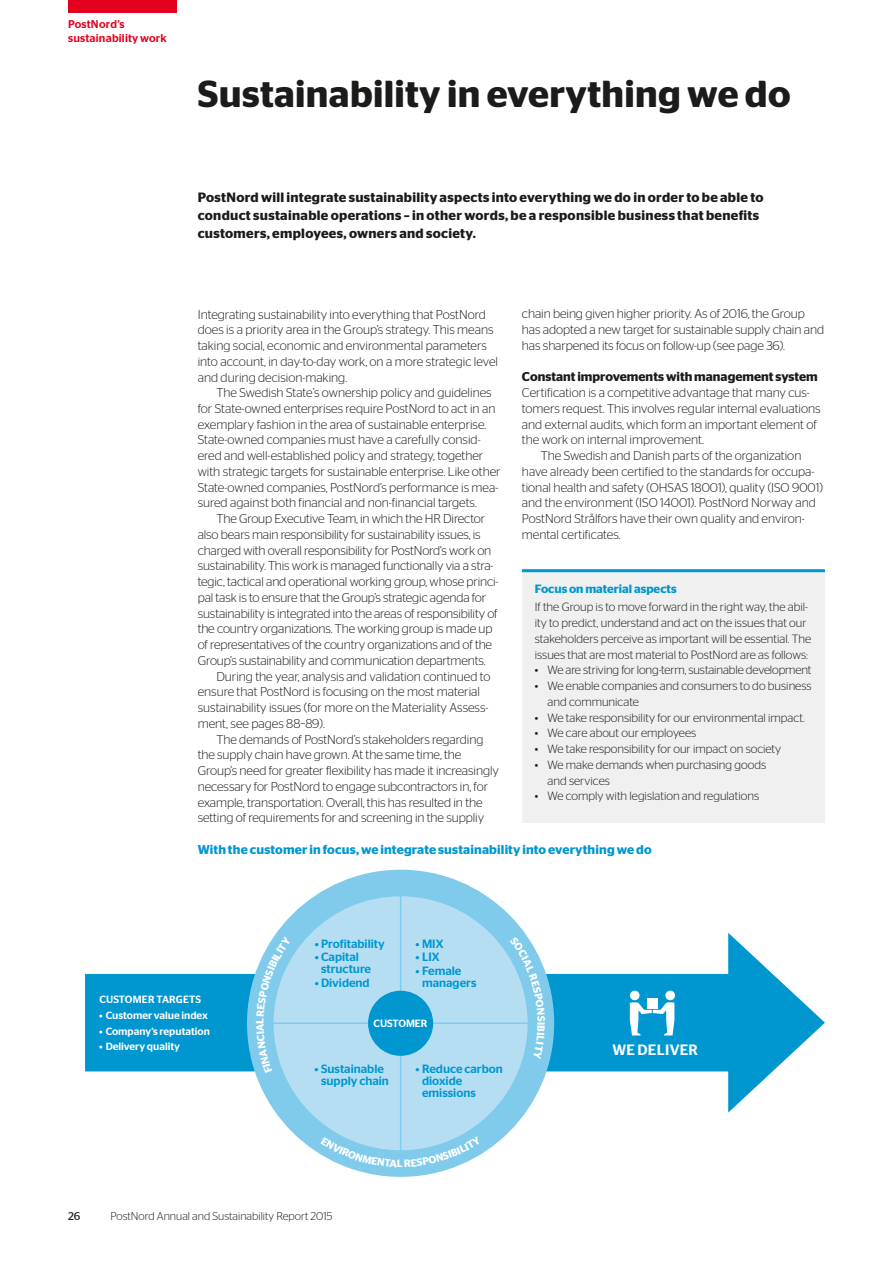
<style>
.page{position:relative;width:893px;height:1263px;background:#fff}
.page>*{position:absolute;margin:0;border:0;box-sizing:border-box;transform-origin:0 0}
.t1{font:600 37.5px "Stag Sans";letter-spacing:.01em;color:#1c1b1a}
.t2{font:500 15px "Stag Sans";letter-spacing:.02em;color:#fff}
.t3{font:600 13.5px/18px "Stag Sans";letter-spacing:.025em;color:#1c1b1a}
.t4{font:300 12.75px/15.8px "Stag Sans";letter-spacing:-.005em;color:#1c1b1a}
.t5{font:600 12.75px "Stag Sans";letter-spacing:.015em;color:#0097d0}
.t6{font:600 12.75px "Stag Sans";color:#1c1b1a}
.t7{font:300 12px/15.8px "Stag Sans";color:#1c1b1a}
.t8{font:500 12px/12px "Stag Sans";color:#0097d0}
.t9{font:600 12px "Stag Sans";color:#0097d0}
.t10{font:300 11.25px "Stag Sans";color:#1c1b1a}
.t11{font:500 11.25px/13.5px "Stag Sans";letter-spacing:.015em;color:#e4011f}
.t12{font:11.25px "Stag Sans";color:#1c1b1a}
.t13{font:500 10.5px "Stag Sans";color:#fff}
.t14{font:500 10.5px "Stag Sans";letter-spacing:.02em;color:#fff}
.t15{font:600 10.5px "Stag Sans";color:#fff}
</style>
<div class="page">
<div style="left:85px;top:974px;width:664px;height:97px;background:#0097d0"></div>
<svg style="left:728px;top:933px;width:97px;height:179px"></svg>
<div style="left:247px;top:870px;width:307px;height:307px;background:#80cbeb;border-radius:50%"></div>
<div style="left:274px;top:896px;width:254px;height:254px;background:#b5def3;border-radius:50%"></div>
<hr style="left:271px;top:1022px;width:259px;height:2px;background:#80cbeb">
<hr style="left:400px;top:893px;width:1px;height:260px;background:#80cbeb">
<div style="left:368px;top:991px;width:65px;height:65px;background:#0097d0;border-radius:50%"></div>
<div style="left:522px;top:571px;width:303px;height:251px;background:#f0f0f0"></div>
<hr style="left:522px;top:569px;width:303px;height:3px;background:#0097d0">
<svg style="left:630px;top:1002px;width:44px;height:33px"></svg>
<div style="left:630px;top:991px;width:9px;height:9px;background:#fff;border-radius:50%"></div>
<div style="left:665px;top:991px;width:10px;height:9px;background:#fff;border-radius:50%"></div>
<div style="left:647px;top:998px;width:11px;height:11px;background:#fff"></div>
<div style="left:68px;top:0;width:108px;height:13px;background:#e4011f"></div>
<svg style="left:256px;top:937px;width:35px;height:136px"></svg>
<svg style="left:510px;top:936px;width:35px;height:123px"></svg>
<svg style="left:322px;top:1137px;width:75px;height:30px"></svg>
<svg style="left:404px;top:1136px;width:77px;height:31px"></svg>
<p class="t11" style="left:68px;top:17px;width:100px">PostNord’s sustainability work</p>
<h1 class="t1" style="left:198px;top:72px;width:594px">Sustainability in everything we do</h1>
<p class="t3" style="left:198px;top:188px;width:567px">PostNord will integrate sustainability aspects into everything we do in order to be able to conduct sustainable operations – in other words, be a responsible business that benefits customers, employees, owners and society.</p>
<p class="t4" style="left:198px;top:306px;width:302px">Integrating sustainability into everything that PostNord does is a priority area in the Group’s strategy. This means taking social, economic and environmental parameters into account, in day-to-day work, on a more strategic level and during decision-making.</p>
<p class="t4" style="left:198px;top:385px;width:304px;text-indent:19px">The Swedish State’s ownership policy and guidelines for State-owned enterprises require PostNord to act in an exemplary fashion in the area of sustainable enterprise.<br>State-owned companies must have a carefully consid&shy;ered and well-established policy and strategy, together with strategic targets for sustainable enterprise. Like other State-owned companies, PostNord’s performance is mea&shy;sured against both financial and non-financial targets.</p>
<p class="t4" style="left:198px;top:511px;width:302px;text-indent:19px">The Group Executive Team, in which the HR Director also bears main responsibility for sustainability issues, is charged with overall responsibility for PostNord's work on sustainability. This work is managed functionally via a stra&shy;tegic, tactical and operational working group, whose princi&shy;pal task is to ensure that the Group’s strategic agenda for sustainability is integrated into the areas of responsibility of the country organizations. The working group is made up of representatives of the country organizations and of the Group’s sustainability and communication departments.</p>
<p class="t4" style="left:198px;top:668px;width:294px;text-indent:19px">During the year, analysis and validation continued to ensure that PostNord is focusing on the most material sustainability issues (for more on the Materiality Assess&shy;ment, see pages 88–89).</p>
<p class="t4" style="left:198px;top:731px;width:303px;text-indent:19px">The demands of PostNord’s stakeholders regarding the supply chain have grown. At the same time, the Group’s need for greater flexibility has made it increasingly necessary for PostNord to engage subcontractors in, for example, transportation. Overall, this has resulted in the setting of requirements for and screening in the suppliy</p>
<p class="t4" style="left:522px;top:306px;width:304px">chain being given higher priority. As of 2016, the Group has adopted a new target for sustainable supply chain and has sharpened its focus on follow-up (see page 36).</p>
<p class="t6" style="left:522px;top:370px;width:297px">Constant improvements with management system</p>
<p class="t4" style="left:522px;top:385px;width:289px">Certification is a competitive advantage that many cus-</p>
<p class="t4" style="left:522px;top:400px;width:300px">tomers request. This involves regular internal evaluations</p>
<p class="t4" style="left:522px;top:416px;width:296px">and external audits, which form an important element of</p>
<p class="t4" style="left:522px;top:432px;width:184px">the work on internal improvement.</p>
<p class="t4" style="left:541px;top:448px;width:262px">The Swedish and Danish parts of the organization</p>
<p class="t4" style="left:522px;top:463px;width:294px">have already been certified to the standards for occupa-</p>
<p class="t4" style="left:522px;top:479px;width:302px">tional health and safety (OHSAS 18001), quality (ISO 9001)</p>
<p class="t4" style="left:522px;top:495px;width:295px">and the environment (ISO 14001). PostNord Norway and</p>
<p class="t4" style="left:522px;top:511px;width:284px">PostNord Strålfors have their own quality and environ-</p>
<p class="t4" style="left:522px;top:526px;width:100px">mental certificates.</p>
<p class="t9" style="left:535px;top:582px;width:143px">Focus on material aspects</p>
<p class="t7" style="left:535px;top:599px;width:278px">If the Group is to move forward in the right way, the abil&shy;ity to predict, understand and act on the issues that our stakeholders perceive as important will be essential. The issues that are most material to PostNord are as follows:</p>
<p class="t7" style="left:535px;top:662px;width:278px">• We are striving for long-term, sustainable development</p>
<p class="t7" style="left:547px;top:678px;width:266px;text-indent:-13px">• We enable companies and consumers to do business and communicate</p>
<p class="t7" style="left:535px;top:709px;width:272px">• We take responsibility for our environmental impact.</p>
<p class="t7" style="left:535px;top:725px;width:163px">• We care about our employees</p>
<p class="t7" style="left:535px;top:741px;width:248px">• We take responsibility for our impact on society</p>
<p class="t7" style="left:547px;top:756px;width:220px;text-indent:-13px">• We make demands when purchasing goods and services</p>
<p class="t7" style="left:535px;top:788px;width:226px">• We comply with legislation and regulations</p>
<p class="t5" style="left:198px;top:842px;width:455px">With the customer in focus, we integrate sustainability into everything we do</p>
<p class="t8" style="left:315px;top:937px;width:72px">• Profitability</p>
<p class="t8" style="left:321px;top:951px;width:52px;text-indent:-6px">• Capital structure</p>
<p class="t8" style="left:315px;top:976px;width:57px">• Dividend</p>
<p class="t8" style="left:416px;top:937px;width:29px">• MIX</p>
<p class="t8" style="left:416px;top:951px;width:26px">• LIX</p>
<p class="t8" style="left:422px;top:964px;width:56px;text-indent:-6px">• Female managers</p>
<p class="t14" style="left:99px;top:993px;width:103px">CUSTOMER TARGETS</p>
<p class="t13" style="left:99px;top:1009px;width:110px">• Customer value index</p>
<p class="t13" style="left:99px;top:1025px;width:112px">• Company’s reputation</p>
<p class="t13" style="left:99px;top:1041px;width:82px">• Delivery quality</p>
<p class="t2" style="left:612px;top:1041px;width:87px">WE DELIVER</p>
<p class="t13" style="left:374px;top:1018px;width:55px">CUSTOMER</p>
<p class="t8" style="left:315px;top:1062px;width:76px;text-align:center">• Sustainable supply chain</p>
<p class="t8" style="left:422px;top:1062px;width:82px;text-indent:-6px">• Reduce carbon dioxide emissions</p>
<p class="t12" style="left:68px;top:1210px;width:14px">26</p>
<p class="t10" style="left:111px;top:1210px;width:223px">PostNord Annual and Sustainability Report 2015</p>
<p class="t15" style="left:397px;top:1157px;width:7px">L</p>
</div>
